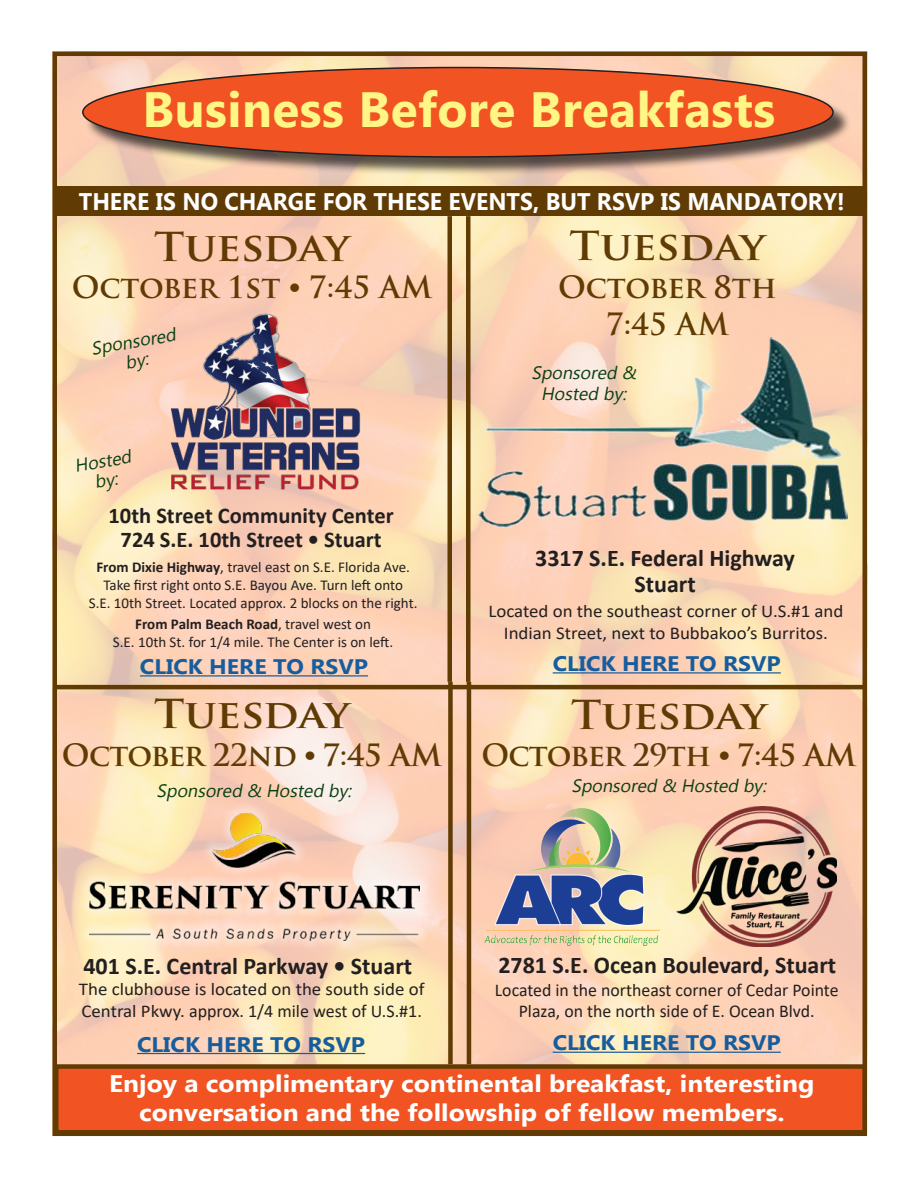
<style>
.page{position:relative;width:918px;height:1188px;background:#fff}
.page>*{position:absolute;margin:0;border:0;box-sizing:border-box;transform-origin:0 0}
.t1{font:700 49.5px "Microsoft Tai Le";letter-spacing:.01em;color:#fff685}
.t2{font:700 39px "Trajan Pro";letter-spacing:-.01em;color:#613b04;scale:1.1 1}
.t3{font:700 30px/37.5px "Trajan Pro";letter-spacing:-.02em;color:#613b04;text-align:center}
.t4{font:700 24px/28.5px "Microsoft Tai Le";color:#fff;text-align:center;scale:1.1 1}
.t5{font:700 24px/25.5px "Calibri";color:#231f20;text-align:center}
.t6{font:700 24px "Microsoft Tai Le";color:#fff;scale:.96 1}
.t7{font:700 22.5px/24px "Calibri";color:#231f20;text-align:center}
.t8{font:700 21px "Microsoft Tai Le";color:#175d9e;scale:1.1 1}
.t9{font:18px/21.8px "Calibri";color:#231f20;scale:1.05 1}
.t10{font:italic 18px/19.5px "Microsoft Tai Le";color:#0a3f13;text-align:center}
.t11{font:18px/21.6px "Calibri";color:#231f20;text-align:center}
.t12{font:15px/18px "Calibri";color:#231f20;text-align:center}
.s1{font-family:"Arial"}
.s2{font-weight:700}
</style>
<div class="page">
<img style="left:52px;top:52px;width:809px;height:1083px">
<div style="left:53px;top:52px;width:814px;height:1084px;border:5px solid #613b04"></div>
<div style="left:448px;top:682px;width:5px;height:382px;background:#613b04"></div>
<hr style="left:467px;top:682px;width:4px;height:382px;background:#613b04">
<div style="left:85px;top:69px;width:767px;height:107px;background:#231f20;opacity:.75"></div>
<div style="left:83px;top:68px;width:750px;height:89px;background:#f15422;border-radius:50%"></div>
<div style="left:56px;top:186px;width:807px;height:30px;background:#613b04"></div>
<hr style="left:140px;top:675px;width:228px;height:2px;background:#175d9e">
<hr style="left:553px;top:672px;width:228px;height:2px;background:#175d9e">
<hr style="left:553px;top:1052px;width:228px;height:1px;background:#175d9e">
<hr style="left:137px;top:1053px;width:228px;height:1px;background:#175d9e">
<div style="left:54px;top:1064px;width:813px;height:71px;background:#f15422;border:5px solid #613b04"></div>
<hr style="left:54px;top:685px;width:812px;height:4px;background:#613b04">
<img style="left:166px;top:312px;width:197px;height:179px">
<hr style="left:448px;top:216px;width:4px;height:466px;background:#613b04">
<hr style="left:466px;top:216px;width:4px;height:466px;background:#613b04">
<div style="left:79px;top:803px;width:351px;height:148px;background:#fff;opacity:.75"></div>
<img style="left:90px;top:813px;width:330px;height:127px">
<img style="left:677px;top:806px;width:160px;height:141px">
<img style="left:484px;top:808px;width:176px;height:137px">
<img style="left:478px;top:338px;width:370px;height:191px">
<h1 class="t1" style="left:143px;top:90px;width:634px">Business Before Breakfasts</h1>
<h3 class="t6" style="left:79px;top:192px;width:799px">THERE IS NO CHARGE FOR THESE EVENTS, BUT RSVP IS MANDATORY!</h3>
<h2 class="t2" style="left:154px;top:225px;width:179px">Tuesday</h2>
<h3 class="t3" style="left:72px;top:269px;width:362px">October 1st <span class="s1">•</span> 7:45 AM</h3>
<p class="t10" style="left:90px;top:341px;width:87px;rotate:-10deg">Sponsored by:</p>
<p class="t10" style="left:73px;top:458px;width:59px;rotate:-10deg">Hosted by:</p>
<h3 class="t7" style="left:109px;top:506px;width:287px">10th Street Community Center<br>724 S.E. 10th Street • Stuart</h3>
<p class="t12" style="left:89px;top:558px;width:330px"><span class="s2">From Dixie Highway</span>, travel east on S.E. Florida Ave.<br>Take first right onto S.E. Bayou Ave. Turn left onto<br>S.E. 10th Street. Located approx. 2 blocks on the right.</p>
<p class="t12" style="left:113px;top:615px;width:282px"><span class="s2">From Palm Beach Road</span>, travel west on<br>S.E. 10th St. for 1/4 mile. The Center is on left.</p>
<h2 class="t2" style="left:570px;top:224px;width:179px">Tuesday</h2>
<h3 class="t3" style="left:558px;top:268px;width:220px">October 8th<br>7:45 AM</h3>
<p class="t10" style="left:531px;top:364px;width:109px;line-height:21px">Sponsored &amp;<br>Hosted by:</p>
<h3 class="t5" style="left:535px;top:548px;width:261px">3317 S.E. Federal Highway<br>Stuart</h3>
<p class="t9" style="left:488px;top:601px;width:340px;text-align:center">Located on the southeast corner of U.S.#1 and<br>Indian Street, next to Bubbakoo’s Burritos.</p>
<h3 class="t8" style="left:140px;top:658px;width:209px">CLICK HERE TO RSVP</h3>
<h3 class="t8" style="left:553px;top:655px;width:209px">CLICK HERE TO RSVP</h3>
<h2 class="t2" style="left:154px;top:692px;width:179px">Tuesday</h2>
<h3 class="t3" style="left:62px;top:737px;width:382px">October 22nd <span class="s1">•</span> 7:45 AM</h3>
<p class="t10" style="left:157px;top:783px;width:199px">Sponsored &amp; Hosted by:</p>
<h2 class="t2" style="left:571px;top:693px;width:179px">Tuesday</h2>
<h3 class="t3" style="left:481px;top:737px;width:377px">October 29th <span class="s1">•</span> 7:45 AM</h3>
<p class="t10" style="left:571px;top:777px;width:199px">Sponsored &amp; Hosted by:</p>
<h3 class="t5" style="left:83px;top:955px;width:330px">401 S.E. Central Parkway • Stuart</h3>
<p class="t9" style="left:79px;top:979px;width:331px">The clubhouse is located on the south side of<br>Central Pkwy. approx. 1/4 mile west of U.S.#1.</p>
<h3 class="t5" style="left:498px;top:954px;width:339px">2781 S.E. Ocean Boulevard, Stuart</h3>
<p class="t11" style="left:495px;top:980px;width:345px">Located in the northeast corner of Cedar Pointe<br>Plaza, on the north side of E. Ocean Blvd.</p>
<h3 class="t8" style="left:137px;top:1036px;width:209px">CLICK HERE TO RSVP</h3>
<h3 class="t8" style="left:553px;top:1035px;width:209px">CLICK HERE TO RSVP</h3>
<h3 class="t4" style="left:109px;top:1072px;width:643px">Enjoy a complimentary continental breakfast, interesting conversation and the followship of fellow members.</h3>
</div>
